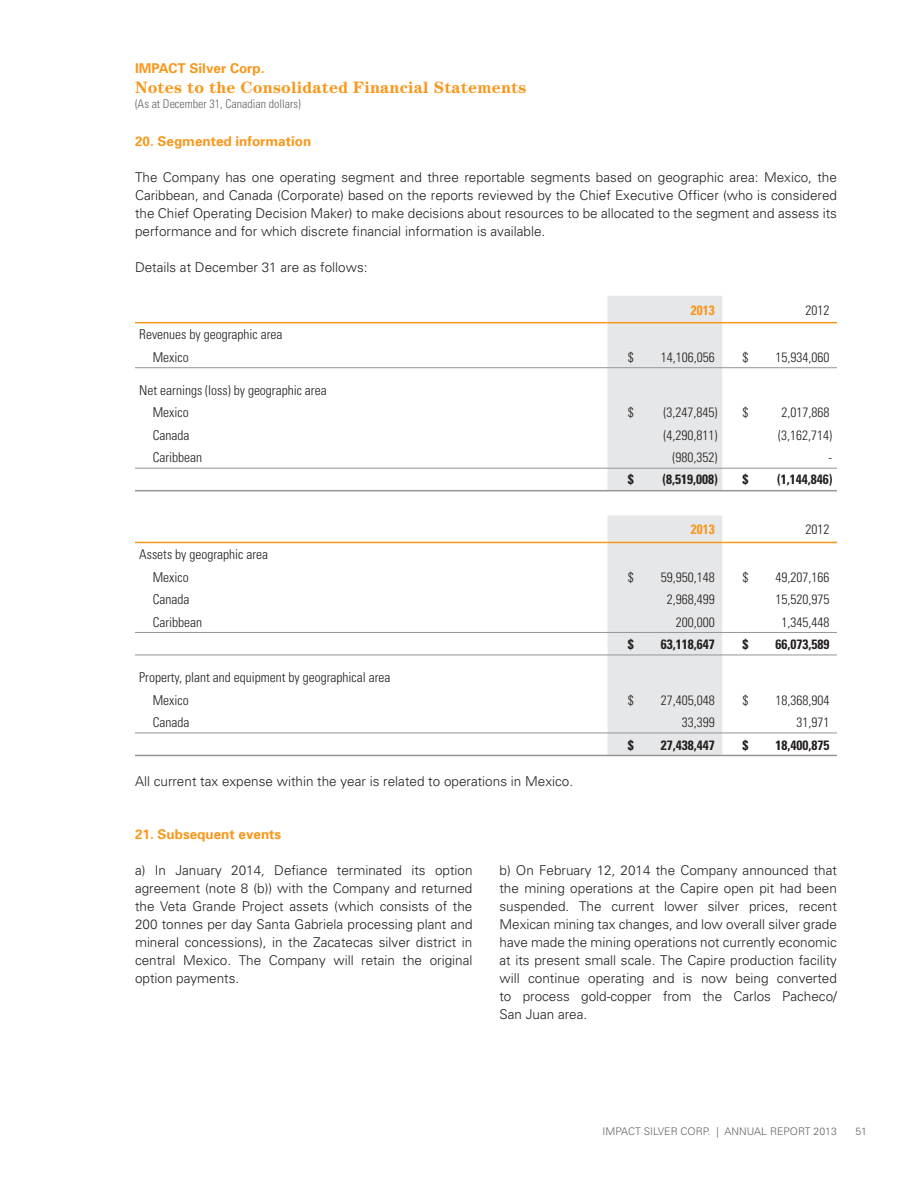
<style>
.page{position:relative;width:918px;height:1188px;background:#fff}
.page>*{position:absolute;margin:0;border:0;box-sizing:border-box;transform-origin:0 0}
.t1{font:700 16.5px "Century Std";letter-spacing:.01em;color:#f8981d}
.t2{font:300 13.5px/18px "Univers";color:#231f20;text-align:justify}
.t3{font:300 condensed 13.5px/22.5px "Univers";color:#231f20}
.t4{font:700 condensed 13.5px "Univers";color:#231f20}
.t5{font:700 13.5px "Univers";color:#f8981d}
.t6{font:700 condensed 13.5px "Univers";color:#f8981d}
.t7{font:300 condensed 12px "Univers";color:#636466}
.t8{font:300 10.5px "Univers";color:#636466}
</style>
<div class="page">
<div style="left:608px;top:296px;width:114px;height:194px;background:#e6e7e8"></div>
<hr style="left:608px;top:322px;width:229px;height:1px;background:#f8981d">
<hr style="left:135px;top:367px;width:702px;height:1px;background:#939598">
<hr style="left:135px;top:468px;width:702px;height:1px;background:#939598">
<hr style="left:135px;top:490px;width:702px;height:1px;background:#939598">
<hr style="left:135px;top:322px;width:473px;height:1px;background:#f8981d">
<div style="left:608px;top:515px;width:114px;height:240px;background:#e6e7e8"></div>
<hr style="left:608px;top:542px;width:229px;height:1px;background:#f8981d">
<hr style="left:135px;top:733px;width:702px;height:1px;background:#939598">
<hr style="left:135px;top:755px;width:702px;height:1px;background:#939598">
<hr style="left:135px;top:632px;width:702px;height:1px;background:#939598">
<hr style="left:135px;top:655px;width:702px;height:1px;background:#939598">
<hr style="left:135px;top:542px;width:473px;height:1px;background:#f8981d">
<p class="t5" style="left:135px;top:64px;width:131px">IMPACT Silver Corp.</p>
<p class="t1" style="left:135px;top:81px;width:393px">Notes to the Consolidated Financial Statements</p>
<p class="t7" style="left:135px;top:99px;width:167px">(As at December 31, Canadian dollars)</p>
<p class="t5" style="left:135px;top:136px;width:178px">20. Segmented information</p>
<p class="t2" style="left:135px;top:169px;width:704px">The Company has one operating segment and three reportable segments based on geographic area: Mexico, the Caribbean, and Canada (Corporate) based on the reports reviewed by the Chief Executive Officer (who is considered the Chief Operating Decision Maker) to make decisions about resources to be allocated to the segment and assess its performance and for which discrete financial information is available.</p>
<p class="t2" style="left:135px;top:259px;width:234px">Details at December 31 are as follows:</p>
<p class="t6" style="left:691px;top:305px;width:25px">2013</p>
<p class="t3" style="left:805px;top:300px;width:25px">2012</p>
<p class="t3" style="left:153px;top:325px;width:131px;text-indent:-14px">Revenues by geographic area<br>Mexico</p>
<p class="t3" style="left:628px;top:347px;width:7px">$</p>
<p class="t3" style="left:661px;top:347px;width:55px">14,106,056</p>
<p class="t3" style="left:742px;top:347px;width:7px">$</p>
<p class="t3" style="left:775px;top:347px;width:55px">15,934,060</p>
<p class="t3" style="left:153px;top:380px;width:175px;text-indent:-14px">Net earnings (loss) by geographic area<br>Mexico</p>
<p class="t3" style="left:628px;top:403px;width:7px">$</p>
<p class="t3" style="left:663px;top:403px;width:55px">(3,247,845)</p>
<p class="t3" style="left:742px;top:403px;width:7px">$</p>
<p class="t3" style="left:781px;top:403px;width:49px">2,017,868</p>
<p class="t3" style="left:153px;top:425px;width:38px">Canada</p>
<p class="t3" style="left:663px;top:425px;width:55px">(4,290,811)</p>
<p class="t3" style="left:778px;top:425px;width:55px">(3,162,714)</p>
<p class="t3" style="left:153px;top:448px;width:51px">Caribbean</p>
<p class="t3" style="left:672px;top:448px;width:46px">(980,352)</p>
<p class="t3" style="left:828px;top:448px;width:5px">-</p>
<p class="t4" style="left:628px;top:474px;width:7px">$</p>
<p class="t4" style="left:662px;top:474px;width:57px">(8,519,008)</p>
<p class="t4" style="left:742px;top:474px;width:7px">$</p>
<p class="t4" style="left:777px;top:474px;width:57px">(1,144,846)</p>
<p class="t6" style="left:691px;top:525px;width:25px">2013</p>
<p class="t3" style="left:805px;top:520px;width:25px">2012</p>
<p class="t3" style="left:153px;top:544px;width:117px;text-indent:-14px">Assets by geographic area<br>Mexico</p>
<p class="t3" style="left:628px;top:567px;width:7px">$</p>
<p class="t3" style="left:661px;top:567px;width:55px">59,950,148</p>
<p class="t3" style="left:742px;top:567px;width:7px">$</p>
<p class="t3" style="left:775px;top:567px;width:55px">49,207,166</p>
<p class="t3" style="left:153px;top:589px;width:38px">Canada</p>
<p class="t3" style="left:667px;top:589px;width:49px">2,968,499</p>
<p class="t3" style="left:775px;top:589px;width:55px">15,520,975</p>
<p class="t3" style="left:153px;top:612px;width:51px">Caribbean</p>
<p class="t3" style="left:676px;top:612px;width:40px">200,000</p>
<p class="t3" style="left:781px;top:612px;width:49px">1,345,448</p>
<p class="t4" style="left:628px;top:639px;width:7px">$</p>
<p class="t4" style="left:661px;top:639px;width:55px">63,118,647</p>
<p class="t4" style="left:742px;top:639px;width:7px">$</p>
<p class="t4" style="left:775px;top:639px;width:55px">66,073,589</p>
<p class="t3" style="left:153px;top:667px;width:239px;text-indent:-14px">Property, plant and equipment by geographical area<br>Mexico</p>
<p class="t3" style="left:628px;top:690px;width:7px">$</p>
<p class="t3" style="left:661px;top:690px;width:55px">27,405,048</p>
<p class="t3" style="left:742px;top:690px;width:7px">$</p>
<p class="t3" style="left:775px;top:690px;width:55px">18,368,904</p>
<p class="t3" style="left:153px;top:712px;width:38px">Canada</p>
<p class="t3" style="left:682px;top:712px;width:34px">33,399</p>
<p class="t3" style="left:796px;top:712px;width:34px">31,971</p>
<p class="t4" style="left:628px;top:740px;width:7px">$</p>
<p class="t4" style="left:661px;top:740px;width:55px">27,438,447</p>
<p class="t4" style="left:742px;top:740px;width:7px">$</p>
<p class="t4" style="left:775px;top:740px;width:55px">18,400,875</p>
<p class="t2" style="left:135px;top:774px;width:440px">All current tax expense within the year is related to operations in Mexico.</p>
<p class="t5" style="left:135px;top:829px;width:148px">21. Subsequent events</p>
<p class="t2" style="left:135px;top:862px;width:339px">a) In January 2014, Defiance terminated its option agreement (note 8 (b)) with the Company and returned the Veta Grande Project assets (which consists of the 200 tonnes per day Santa Gabriela processing plant and mineral concessions), in the Zacatecas silver district in central Mexico. The Company will retain the original option payments.</p>
<p class="t2" style="left:500px;top:862px;width:339px">b) On February 12, 2014 the Company announced that the mining operations at the Capire open pit had been suspended. The current lower silver prices, recent Mexican mining tax changes, and low overall silver grade have made the mining operations not currently economic at its present small scale. The Capire production facility will continue operating and is now being converted to process gold-copper from the Carlos Pacheco/ San Juan area.</p>
<p class="t8" style="left:603px;top:1127px;width:236px">IMPACT SILVER CORP. | ANNUAL REPORT 2013</p>
<p class="t8" style="left:855px;top:1127px;width:13px">51</p>
</div>
